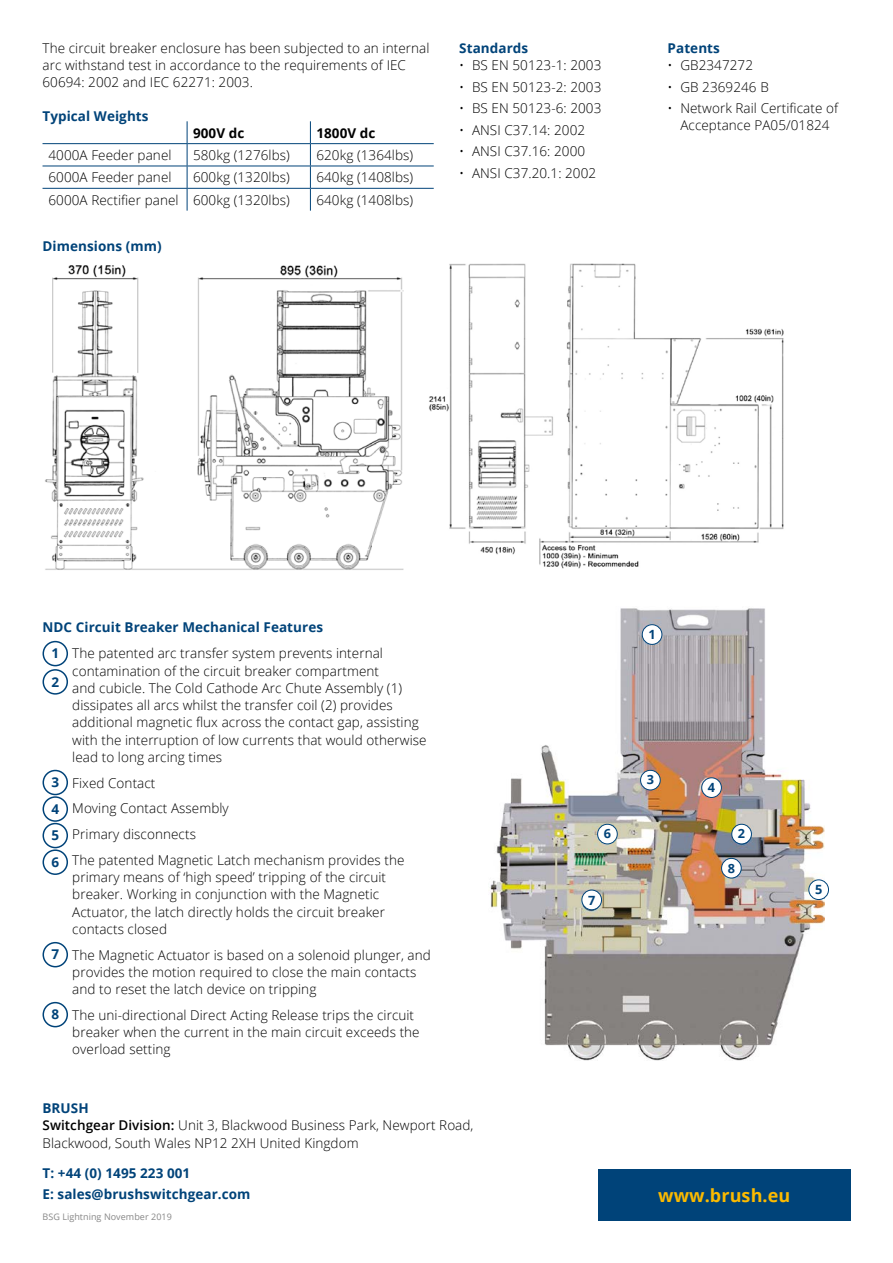
<style>
.page{position:relative;width:893px;height:1263px;background:#fff}
.page>*{position:absolute;margin:0;border:0;box-sizing:border-box;transform-origin:0 0}
.t1{font:700 18px "Open Sans";letter-spacing:.005em;color:#fbba00}
.t2{font:300 13.5px/17.2px "Open Sans";letter-spacing:.005em;color:#000}
.t3{font:700 13.5px/26.5px "Open Sans";letter-spacing:.005em;color:#004379}
.t4{font:700 13.5px "Open Sans";letter-spacing:.005em;color:#000}
.t5{font:700 12.75px "Open Sans";color:#004379}
.t6{font:9px "Open Sans";letter-spacing:.005em;color:#878787}
.s1{font-weight:700;color:#004379}
.s2{font-weight:600}
</style>
<div class="page">
<div style="left:598px;top:1169px;width:252px;height:51px;background:#004379"></div>
<div style="left:43px;top:641px;width:25px;height:25px;border:2px solid #004379;border-radius:50%"></div>
<div style="left:43px;top:669px;width:25px;height:26px;border:2px solid #004379;border-radius:50%"></div>
<div style="left:43px;top:770px;width:25px;height:25px;border:2px solid #004379;border-radius:50%"></div>
<div style="left:43px;top:796px;width:25px;height:26px;border:2px solid #004379;border-radius:50%"></div>
<div style="left:43px;top:823px;width:25px;height:25px;border:2px solid #004379;border-radius:50%"></div>
<div style="left:43px;top:849px;width:25px;height:26px;border:2px solid #004379;border-radius:50%"></div>
<div style="left:43px;top:942px;width:25px;height:25px;border:2px solid #004379;border-radius:50%"></div>
<div style="left:43px;top:1002px;width:25px;height:25px;border:2px solid #004379;border-radius:50%"></div>
<img style="left:490px;top:608px;width:335px;height:452px">
<div style="left:642px;top:625px;width:20px;height:19px;background:#fff;border-radius:50%"></div>
<div style="left:642px;top:624px;width:20px;height:21px;border:1px solid #004379;border-radius:50%"></div>
<div style="left:732px;top:824px;width:19px;height:20px;background:#fff;border-radius:50%"></div>
<div style="left:731px;top:824px;width:21px;height:20px;border:1px solid #004379;border-radius:50%"></div>
<div style="left:809px;top:880px;width:19px;height:19px;background:#fff;border-radius:50%"></div>
<div style="left:808px;top:879px;width:21px;height:21px;border:1px solid #004379;border-radius:50%"></div>
<div style="left:582px;top:890px;width:19px;height:20px;background:#fff;border-radius:50%"></div>
<div style="left:581px;top:890px;width:21px;height:20px;border:1px solid #004379;border-radius:50%"></div>
<div style="left:641px;top:770px;width:19px;height:20px;background:#fff;border-radius:50%"></div>
<div style="left:640px;top:770px;width:21px;height:20px;border:1px solid #004379;border-radius:50%"></div>
<div style="left:598px;top:824px;width:19px;height:20px;background:#fff;border-radius:50%"></div>
<div style="left:597px;top:824px;width:21px;height:20px;border:1px solid #004379;border-radius:50%"></div>
<div style="left:722px;top:858px;width:19px;height:20px;background:#fff;border-radius:50%"></div>
<div style="left:721px;top:858px;width:21px;height:20px;border:1px solid #004379;border-radius:50%"></div>
<div style="left:702px;top:778px;width:19px;height:19px;background:#fff;border-radius:50%"></div>
<div style="left:701px;top:777px;width:21px;height:21px;border:1px solid #004379;border-radius:50%"></div>
<svg style="left:187px;top:121px;width:1px;height:90px"></svg>
<svg style="left:310px;top:121px;width:1px;height:90px"></svg>
<hr style="left:43px;top:166px;width:144px;height:1px;background:#004379">
<hr style="left:187px;top:166px;width:123px;height:1px;background:#004379">
<hr style="left:310px;top:166px;width:124px;height:1px;background:#004379">
<hr style="left:43px;top:188px;width:144px;height:1px;background:#004379">
<hr style="left:187px;top:188px;width:123px;height:1px;background:#004379">
<hr style="left:310px;top:188px;width:124px;height:1px;background:#004379">
<hr style="left:43px;top:143px;width:144px;height:1px;background:#004379">
<hr style="left:187px;top:143px;width:123px;height:1px;background:#004379">
<hr style="left:310px;top:143px;width:124px;height:1px;background:#004379">
<img style="left:45px;top:264px;width:739px;height:306px">
<p class="t2" style="left:43px;top:39px;width:388px">The circuit breaker enclosure has been subjected to an internal arc withstand test in accordance to the requirements of IEC<br>60694: 2002 and IEC 62271: 2003.</p>
<p class="t3" style="left:43px;top:103px;width:108px">Typical Weights</p>
<p class="t4" style="left:193px;top:123px;width:53px">900V dc</p>
<p class="t4" style="left:316px;top:123px;width:61px">1800V dc</p>
<p class="t2" style="left:49px;top:146px;width:125px">4000A Feeder panel</p>
<p class="t2" style="left:193px;top:146px;width:98px">580kg (1276lbs)</p>
<p class="t2" style="left:316px;top:146px;width:98px">620kg (1364lbs)</p>
<p class="t2" style="left:49px;top:168px;width:125px">6000A Feeder panel</p>
<p class="t2" style="left:193px;top:168px;width:98px">600kg (1320lbs)</p>
<p class="t2" style="left:316px;top:168px;width:98px">640kg (1408lbs)</p>
<p class="t2" style="left:49px;top:191px;width:243px">6000A Rectifier panel 600kg (1320lbs)</p>
<p class="t2" style="left:316px;top:191px;width:98px">640kg (1408lbs)</p>
<p class="t3" style="left:43px;top:233px;width:121px">Dimensions (mm)</p>
<p class="t3" style="left:459px;top:34px;width:70px">Standards</p>
<p class="t2" style="left:459px;top:56px;width:144px">• BS EN 50123-1: 2003</p>
<p class="t2" style="left:459px;top:78px;width:144px">• BS EN 50123-2: 2003</p>
<p class="t2" style="left:459px;top:99px;width:144px">• BS EN 50123-6: 2003</p>
<p class="t2" style="left:459px;top:121px;width:127px">• ANSI C37.14: 2002</p>
<p class="t2" style="left:459px;top:142px;width:127px">• ANSI C37.16: 2000</p>
<p class="t2" style="left:459px;top:164px;width:138px">• ANSI C37.20.1: 2002</p>
<p class="t3" style="left:668px;top:34px;width:54px">Patents</p>
<p class="t2" style="left:668px;top:56px;width:87px">• GB2347272</p>
<p class="t2" style="left:668px;top:78px;width:103px">• GB 2369246 B</p>
<p class="t2" style="left:668px;top:99px;width:172px;text-align:center">• Network Rail Certificate of<br>Acceptance PA05/01824</p>
<p class="t3" style="left:43px;top:614px;width:282px">NDC Circuit Breaker Mechanical Features</p>
<p class="t2" style="left:72px;top:644px;width:356px">The patented arc transfer system prevents internal contamination of the circuit breaker compartment<br>and cubicle. The Cold Cathode Arc Chute Assembly (1) dissipates all arcs whilst the transfer coil (2) provides additional magnetic flux across the contact gap, assisting with the interruption of low currents that would otherwise lead to long arcing times</p>
<p class="t2" style="left:72px;top:769px;width:334px;line-height:25.8px">Fixed Contact<br>Moving Contact Assembly<br>Primary disconnects<br>The patented Magnetic Latch mechanism provides the</p>
<p class="t2" style="left:72px;top:868px;width:315px">primary means of ‘high speed’ tripping of the circuit breaker. Working in conjunction with the Magnetic Actuator, the latch directly holds the circuit breaker contacts closed</p>
<p class="t2" style="left:72px;top:946px;width:360px">The Magnetic Actuator is based on a solenoid plunger, and provides the motion required to close the main contacts and to reset the latch device on tripping</p>
<p class="t2" style="left:72px;top:1006px;width:349px">The uni-directional Direct Acting Release trips the circuit breaker when the current in the main circuit exceeds the overload setting</p>
<p class="t3" style="left:51px;top:639px;width:9px;line-height:28.2px">1<br>2</p>
<p class="t3" style="left:51px;top:769px;width:9px;text-align:justify">3<br>4<br>5<br>6</p>
<p class="t3" style="left:51px;top:941px;width:9px">7</p>
<p class="t3" style="left:51px;top:1001px;width:9px">8</p>
<p class="t2" style="left:43px;top:1099px;width:432px"><span class="s1">BRUSH<br></span><span class="s2">Switchgear Division:</span> Unit 3, Blackwood Business Park, Newport Road,<br>Blackwood, South Wales NP12 2XH United Kingdom</p>
<p class="t3" style="left:43px;top:1162px;width:209px;line-height:21.5px">T: +44 (0) 1495 223 001<br>E: sales@brushswitchgear.com</p>
<p class="t6" style="left:43px;top:1211px;width:131px">BSG Lightning November 2019</p>
<p class="t5" style="left:648px;top:625px;width:9px">1</p>
<p class="t5" style="left:604px;top:825px;width:9px">6</p>
<p class="t5" style="left:588px;top:891px;width:9px">7</p>
<p class="t5" style="left:647px;top:771px;width:9px">3</p>
<p class="t5" style="left:708px;top:778px;width:9px">4</p>
<p class="t5" style="left:738px;top:825px;width:9px">2</p>
<p class="t5" style="left:728px;top:859px;width:9px">8</p>
<p class="t5" style="left:815px;top:880px;width:9px">5</p>
<h1 class="t1" style="left:658px;top:1182px;width:134px">www.brush.eu</h1>
</div>
